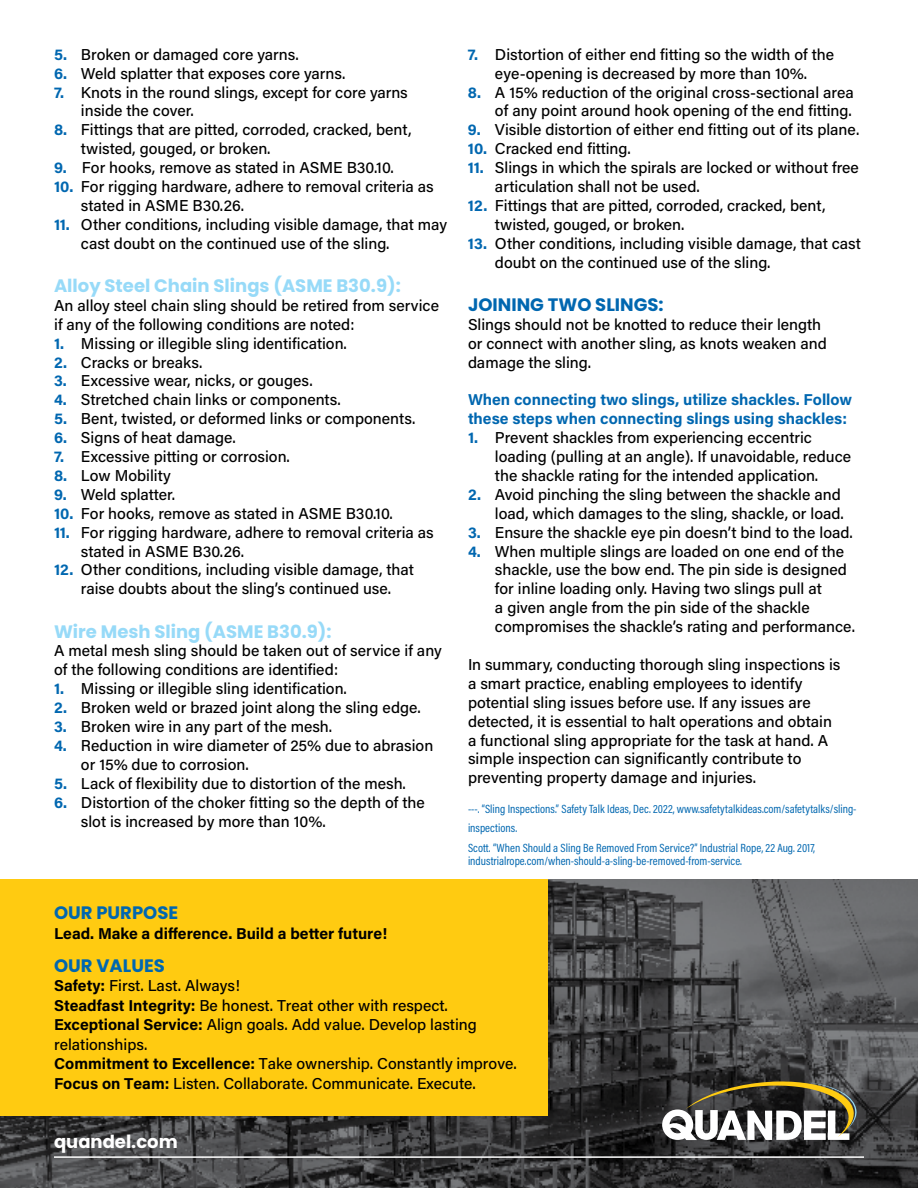
<style>
.page{position:relative;width:918px;height:1188px;background:#fff}
.page>*{position:absolute;margin:0;border:0;box-sizing:border-box;transform-origin:0 0}
.t1{font:700 18px "Poppins";color:#97daf8}
.t2{font:700 18px "Poppins";color:#0067b0}
.t3{font:700 18px "Poppins";color:#fff}
.t4{font:500 15.75px/18.9px "Acumin Pro";color:#000}
.t5{font:700 15.75px/18.9px "Acumin Pro";color:#0067b0}
.t6{font:700 15.75px "Acumin Pro";color:#000}
.t7{font:12px/18.9px "Acumin Pro Cond";color:#0067b0}
.s1{font-weight:700;color:#0067b0}
.s2{font-weight:700}
</style>
<div class="page">
<img style="left:0;top:879px;width:918px;height:309px">
<svg style="left:662px;top:1077px;width:195px;height:63px"></svg>
<hr style="left:54px;top:1156px;width:810px;height:2px;background:#fff">
<div style="left:0;top:879px;width:547px;height:237px;background:#ffcb11"></div>
<p class="t4" style="left:54px;top:44px;width:246px"><span class="s1">5.</span> Broken or damaged core yarns.</p>
<p class="t4" style="left:54px;top:63px;width:293px"><span class="s1">6.</span> Weld splatter that exposes core yarns.</p>
<p class="t4" style="left:81px;top:82px;width:328px;text-indent:-27px"><span class="s1">7.</span> Knots in the round slings, except for core yarns inside the cover.</p>
<p class="t4" style="left:81px;top:120px;width:332px;text-indent:-27px"><span class="s1">8.</span> Fittings that are pitted, corroded, cracked, bent, twisted, gouged, or broken.</p>
<p class="t4" style="left:54px;top:158px;width:341px"><span class="s1">9.</span> For hooks, remove as stated in ASME B30.10.</p>
<p class="t4" style="left:81px;top:176px;width:354px;text-indent:-27px"><span class="s1">10.</span> For rigging hardware, adhere to removal criteria as stated in ASME B30.26.</p>
<p class="t4" style="left:81px;top:214px;width:368px;text-indent:-27px"><span class="s1">11.</span> Other conditions, including visible damage, that may cast doubt on the continued use of the sling.</p>
<p class="t1" style="left:54px;top:275px;width:348px">Alloy Steel Chain Slings (ASME B30.9):</p>
<p class="t4" style="left:54px;top:295px;width:387px">An alloy steel chain sling should be retired from service if any of the following conditions are noted:</p>
<p class="t4" style="left:54px;top:333px;width:294px"><span class="s1">1.</span> Missing or illegible sling identification.</p>
<p class="t4" style="left:54px;top:352px;width:150px"><span class="s1">2.</span> Cracks or breaks.</p>
<p class="t4" style="left:54px;top:371px;width:260px"><span class="s1">3.</span> Excessive wear, nicks, or gouges.</p>
<p class="t4" style="left:54px;top:390px;width:288px"><span class="s1">4.</span> Stretched chain links or components.</p>
<p class="t4" style="left:54px;top:409px;width:363px"><span class="s1">5.</span> Bent, twisted, or deformed links or components.</p>
<p class="t4" style="left:54px;top:428px;width:183px"><span class="s1">6.</span> Signs of heat damage.</p>
<p class="t4" style="left:54px;top:446px;width:237px"><span class="s1">7.</span> Excessive pitting or corrosion.</p>
<p class="t4" style="left:54px;top:465px;width:118px"><span class="s1">8.</span> Low Mobility</p>
<p class="t4" style="left:54px;top:484px;width:123px"><span class="s1">9.</span> Weld splatter.</p>
<p class="t4" style="left:54px;top:503px;width:340px"><span class="s1">10.</span> For hooks, remove as stated in ASME B30.10.</p>
<p class="t4" style="left:81px;top:522px;width:354px;text-indent:-27px"><span class="s1">11.</span> For rigging hardware, adhere to removal criteria as stated in ASME B30.26.</p>
<p class="t4" style="left:54px;top:560px;width:361px;text-align:center"><span class="s1">12.</span> Other conditions, including visible damage, that raise doubts about the sling’s continued use.</p>
<p class="t1" style="left:54px;top:621px;width:279px">Wire Mesh Sling (ASME B30.9):</p>
<p class="t4" style="left:54px;top:641px;width:389px">A metal mesh sling should be taken out of service if any of the following conditions are identified:</p>
<p class="t4" style="left:54px;top:679px;width:294px"><span class="s1">1.</span> Missing or illegible sling identification.</p>
<p class="t4" style="left:54px;top:698px;width:368px"><span class="s1">2.</span> Broken weld or brazed joint along the sling edge.</p>
<p class="t4" style="left:54px;top:716px;width:280px"><span class="s1">3.</span> Broken wire in any part of the mesh.</p>
<p class="t4" style="left:81px;top:735px;width:354px;text-indent:-27px"><span class="s1">4.</span> Reduction in wire diameter of 25% due to abrasion or 15% due to corrosion.</p>
<p class="t4" style="left:54px;top:773px;width:353px"><span class="s1">5.</span> Lack of flexibility due to distortion of the mesh.</p>
<p class="t4" style="left:81px;top:792px;width:345px;text-indent:-27px"><span class="s1">6.</span> Distortion of the choker fitting so the depth of the slot is increased by more than 10%.</p>
<p class="t4" style="left:468px;top:44px;width:368px;text-align:center"><span class="s1">7.</span> Distortion of either end fitting so the width of the eye-opening is decreased by more than 10%.</p>
<p class="t4" style="left:468px;top:82px;width:387px;text-align:right"><span class="s1">8.</span> A 15% reduction of the original cross-sectional area of any point around hook opening of the end fitting.</p>
<p class="t4" style="left:468px;top:120px;width:393px"><span class="s1">9.</span> Visible distortion of either end fitting out of its plane.</p>
<p class="t4" style="left:468px;top:139px;width:164px"><span class="s1">10.</span> Cracked end fitting.</p>
<p class="t4" style="left:495px;top:158px;width:366px;text-indent:-27px"><span class="s1">11.</span> Slings in which the spirals are locked or without free articulation shall not be used.</p>
<p class="t4" style="left:495px;top:195px;width:332px;text-indent:-27px"><span class="s1">12.</span> Fittings that are pitted, corroded, cracked, bent, twisted, gouged, or broken.</p>
<p class="t4" style="left:495px;top:233px;width:367px;text-indent:-27px"><span class="s1">13.</span> Other conditions, including visible damage, that cast doubt on the continued use of the sling.</p>
<p class="t2" style="left:468px;top:294px;width:197px">JOINING TWO SLINGS:</p>
<p class="t4" style="left:468px;top:314px;width:360px">Slings should not be knotted to reduce their length or connect with another sling, as knots weaken and damage the sling.</p>
<p class="t5" style="left:468px;top:390px;width:386px">When connecting two slings, utilize shackles. Follow these steps when connecting slings using shackles:</p>
<p class="t4" style="left:495px;top:428px;width:358px;text-indent:-27px"><span class="s1">1.</span> Prevent shackles from experiencing eccentric loading (pulling at an angle). If unavoidable, reduce the shackle rating for the intended application.</p>
<p class="t4" style="left:468px;top:484px;width:377px;text-align:right"><span class="s1">2.</span> Avoid pinching the sling between the shackle and load, which damages to the sling, shackle, or load.</p>
<p class="t4" style="left:468px;top:522px;width:386px"><span class="s1">3.</span> Ensure the shackle eye pin doesn’t bind to the load.</p>
<p class="t4" style="left:495px;top:541px;width:362px;text-indent:-27px"><span class="s1">4.</span> When multiple slings are loaded on one end of the shackle, use the bow end. The pin side is designed for inline loading only. Having two slings pull at<br>a given angle from the pin side of the shackle compromises the shackle’s rating and performance.</p>
<p class="t4" style="left:468px;top:654px;width:374px">In summary, conducting thorough sling inspections is a smart practice, enabling employees to identify potential sling issues before use. If any issues are detected, it is essential to halt operations and obtain a functional sling appropriate for the task at hand. A simple inspection can significantly contribute to preventing property damage and injuries.</p>
<p class="t7" style="left:468px;top:799px;width:390px">---. “Sling Inspections.” Safety Talk Ideas, Dec. 2022, www.safetytalkideas.com/safetytalks/sling&shy;inspections.</p>
<p class="t7" style="left:468px;top:841px;width:348px;line-height:13.5px">Scott. “When Should a Sling Be Removed From Service?” Industrial Rope, 22 Aug. 2017, industrialrope.com/when-should-a-sling-be-removed-from-service.</p>
<p class="t2" style="left:54px;top:902px;width:126px">OUR PURPOSE</p>
<p class="t6" style="left:54px;top:922px;width:335px">Lead. Make a difference. Build a better future!</p>
<p class="t2" style="left:54px;top:955px;width:112px">OUR VALUES</p>
<p class="t4" style="left:54px;top:975px;width:464px;line-height:19.5px"><span class="s2">Safety:</span> First. Last. Always!<br><span class="s2">Steadfast Integrity:</span> Be honest. Treat other with respect.<br><span class="s2">Exceptional Service:</span> Align goals. Add value. Develop lasting relationships.<br><span class="s2">Commitment to Excellence:</span> Take ownership. Constantly improve.<br><span class="s2">Focus on Team:</span> Listen. Collaborate. Communicate. Execute.</p>
<p class="t3" style="left:54px;top:1131px;width:125px">quandel.com</p>
</div>
